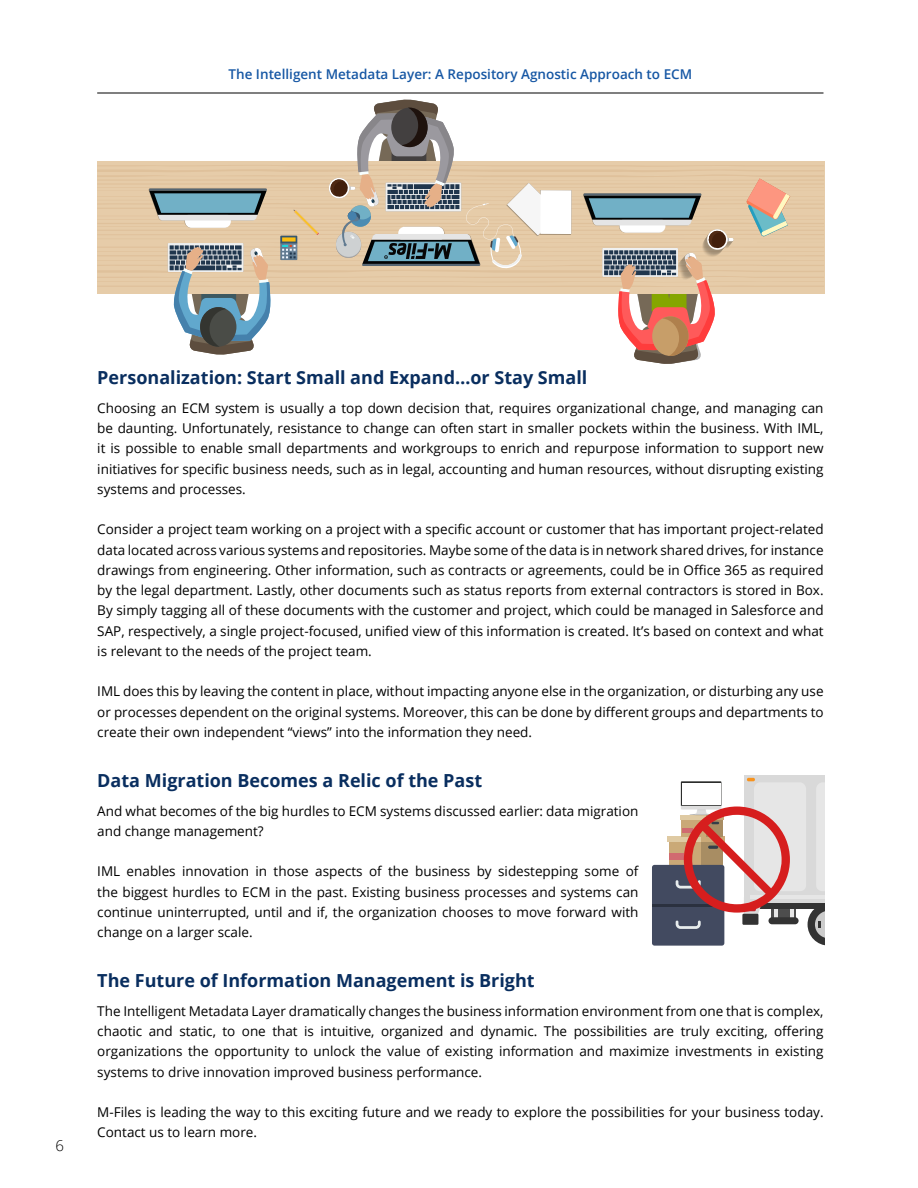
<style>
.page{position:relative;width:918px;height:1188px;background:#fff}
.page>*{position:absolute;margin:0;border:0;box-sizing:border-box;transform-origin:0 0}
.t1{font:700 18px "Open Sans";color:#092e5f}
.t2{font:300 15px "Open Sans";color:#000}
.t3{font:13.5px/20.2px "Open Sans";color:#000;text-align:justify}
.t4{font:600 13.5px "Open Sans";color:#1657a4}
</style>
<div class="page">
<hr style="left:97px;top:93px;width:727px;height:1px;background:#000">
<div style="left:771px;top:908px;width:24px;height:12px;background:#e6e6e6"></div>
<div style="left:768px;top:917px;width:31px;height:7px;background:#333;border-radius:4px"></div>
<div style="left:759px;top:902px;width:65px;height:7px;background:#333"></div>
<svg style="left:808px;top:909px;width:16px;height:36px"></svg>
<div style="left:744px;top:775px;width:80px;height:128px;background:#d9d9d9"></div>
<div style="left:754px;top:782px;width:52px;height:109px;background:#e6e6e6;border-radius:6px"></div>
<hr style="left:750px;top:896px;width:74px;height:3px;background:#e6e6e6">
<svg style="left:816px;top:783px;width:8px;height:108px"></svg>
<div style="left:670px;top:842px;width:31px;height:23px;background:#caa977"></div>
<div style="left:668px;top:837px;width:33px;height:5px;background:#dfcaa3"></div>
<div style="left:670px;top:854px;width:14px;height:6px;background:#d16a70"></div>
<div style="left:652px;top:865px;width:72px;height:81px;background:#424a60;border-radius:3px"></div>
<hr style="left:652px;top:904px;width:72px;height:3px;background:#2b313f">
<svg style="left:676px;top:778px;width:117px;height:151px"></svg>
<svg style="left:97px;top:100px;width:727px;height:264px"></svg>
<p class="t4" style="left:228px;top:64px;width:465px">The Intelligent Metadata Layer: A Repository Agnostic Approach to ECM</p>
<p class="t2" style="left:56px;top:1136px;width:10px">6</p>
<h1 class="t1" style="left:97px;top:365px;width:492px">Personalization: Start Small and Expand…or Stay Small</h1>
<p class="t3" style="left:97px;top:397px;width:728px">Choosing an ECM system is usually a top down decision that, requires organizational change, and managing can be daunting. Unfortunately, resistance to change can often start in smaller pockets within the business. With IML, it is possible to enable small departments and workgroups to enrich and repurpose information to support new initiatives for specific business needs, such as in legal, accounting and human resources, without disrupting existing systems and processes.</p>
<p class="t3" style="left:97px;top:519px;width:728px">Consider a project team working on a project with a specific account or customer that has important project-related data located across various systems and repositories. Maybe some of the data is in network shared drives, for instance drawings from engineering. Other information, such as contracts or agreements, could be in Office 365 as required by the legal department. Lastly, other documents such as status reports from external contractors is stored in Box.<br>By simply tagging all of these documents with the customer and project, which could be managed in Salesforce and SAP, respectively, a single project-focused, unified view of this information is created. It’s based on context and what is relevant to the needs of the project team.</p>
<p class="t3" style="left:97px;top:681px;width:728px">IML does this by leaving the content in place, without impacting anyone else in the organization, or disturbing any use or processes dependent on the original systems. Moreover, this can be done by different groups and departments to create their own independent “views” into the information they need.</p>
<h1 class="t1" style="left:97px;top:768px;width:386px">Data Migration Becomes a Relic of the Past</h1>
<p class="t3" style="left:97px;top:800px;width:543px">And what becomes of the big hurdles to ECM systems discussed earlier: data migration and change management?</p>
<p class="t3" style="left:97px;top:861px;width:543px">IML enables innovation in those aspects of the business by sidestepping some of the biggest hurdles to ECM in the past. Existing business processes and systems can continue uninterrupted, until and if, the organization chooses to move forward with change on a larger scale.</p>
<h1 class="t1" style="left:97px;top:968px;width:439px">The Future of Information Management is Bright</h1>
<p class="t3" style="left:97px;top:1000px;width:728px">The Intelligent Metadata Layer dramatically changes the business information environment from one that is complex, chaotic and static, to one that is intuitive, organized and dynamic. The possibilities are truly exciting, offering organizations the opportunity to unlock the value of existing information and maximize investments in existing systems to drive innovation improved business performance.</p>
<p class="t3" style="left:97px;top:1102px;width:728px">M-Files is leading the way to this exciting future and we ready to explore the possibilities for your business today.<br>Contact us to learn more.</p>
</div>
